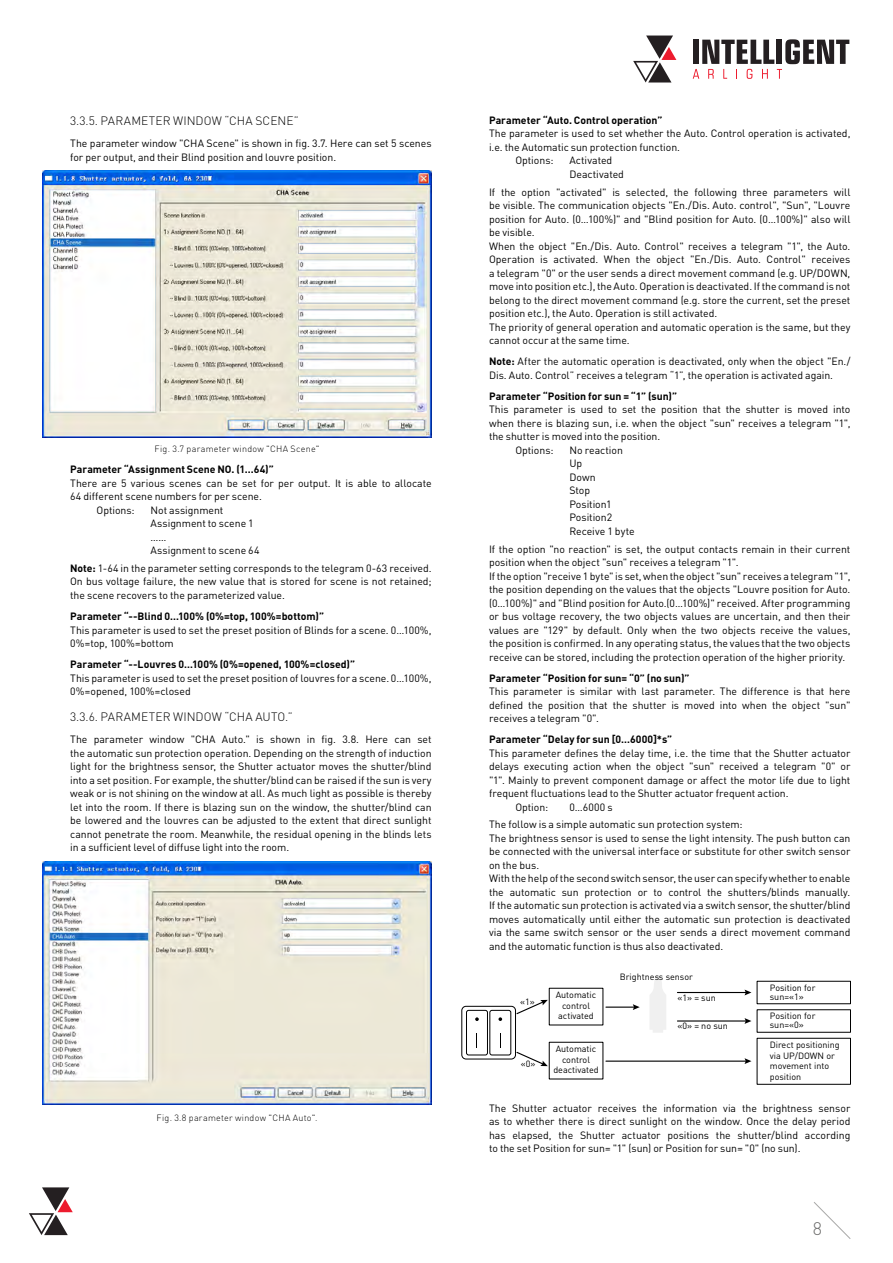
<style>
.page{position:relative;width:893px;height:1263px;background:#fff}
.page>*{position:absolute;margin:0;border:0;box-sizing:border-box;transform-origin:0 0}
.t1{font:300 18px "DIN Pro";color:#6b6b6a}
.t2{font:300 12px "DIN Pro";letter-spacing:.005em;color:#000}
.t3{font:10.5px/13.5px "DIN Pro";color:#000}
.t4{font:700 10.5px "DIN Pro";letter-spacing:-.005em;color:#000}
.t5{font:9px/10.8px "DIN Pro";color:#000;text-align:center}
.t6{font:300 9px "DIN Pro";letter-spacing:.03em;color:#000}
.s1{font-weight:700}
</style>
<div class="page">
<svg style="left:814px;top:1202px;width:37px;height:37px"></svg>
<svg style="left:693px;top:39px;width:156px;height:40px"></svg>
<svg style="left:633px;top:36px;width:43px;height:47px"></svg>
<svg style="left:29px;top:1187px;width:44px;height:48px"></svg>
<img style="left:43px;top:170px;width:389px;height:267px">
<img style="left:43px;top:861px;width:389px;height:243px">
<svg style="left:650px;top:975px;width:16px;height:58px"></svg>
<div style="left:757px;top:1038px;width:94px;height:47px;border:1px solid #000"></div>
<div style="left:461px;top:1006px;width:55px;height:53px;border:1px solid #000;border-radius:4px"></div>
<div style="left:757px;top:1009px;width:94px;height:24px;border:1px solid #000"></div>
<hr style="left:677px;top:1020px;width:70px;height:1px;background:#000">
<svg style="left:744px;top:1018px;width:7px;height:6px"></svg>
<hr style="left:677px;top:992px;width:70px;height:1px;background:#000">
<svg style="left:744px;top:989px;width:7px;height:6px"></svg>
<hr style="left:606px;top:1006px;width:29px;height:2px;background:#000">
<svg style="left:633px;top:1004px;width:7px;height:6px"></svg>
<svg style="left:515px;top:1000px;width:33px;height:15px"></svg>
<svg style="left:515px;top:1051px;width:33px;height:15px"></svg>
<hr style="left:606px;top:1060px;width:141px;height:2px;background:#000">
<svg style="left:744px;top:1058px;width:7px;height:6px"></svg>
<div style="left:489px;top:1010px;width:22px;height:45px;border:1px solid #000;border-radius:2px"></div>
<div style="left:466px;top:1010px;width:22px;height:45px;border:1px solid #000;border-radius:2px"></div>
<svg style="left:475px;top:1017px;width:4px;height:4px"></svg>
<svg style="left:500px;top:1033px;width:1px;height:14px"></svg>
<svg style="left:498px;top:1017px;width:4px;height:4px"></svg>
<p class="t2" style="left:70px;top:113px;width:230px">3.3.5. PARAMETER WINDOW “CHA SCENE”</p>
<p class="t3" style="left:70px;top:136px;width:363px">The parameter window "CHA Scene" is shown in fig. 3.7. Here can set 5 scenes for per output, and their Blind position and louvre position.</p>
<p class="t6" style="left:155px;top:443px;width:166px">Fig. 3.7 parameter window "CHA Scene"</p>
<p class="t4" style="left:70px;top:462px;width:205px">Parameter “Assignment Scene NO. (1...64)”</p>
<p class="t3" style="left:70px;top:476px;width:363px">There are 5 various scenes can be set for per output. It is able to allocate</p>
<p class="t3" style="left:70px;top:489px;width:193px">64 different scene numbers for per scene.</p>
<p class="t3" style="left:97px;top:503px;width:40px">Options:</p>
<p class="t3" style="left:151px;top:503px;width:111px">Not assignment<br>Assignment to scene 1 ……<br>Assignment to scene 64</p>
<p class="t3" style="left:70px;top:561px;width:363px;text-align:justify"><span class="s1">Note:</span> 1-64 in the parameter setting corresponds to the telegram 0-63 received.<br>On bus voltage failure, the new value that is stored for scene is not retained; the scene recovers to the parameterized value.</p>
<p class="t4" style="left:70px;top:609px;width:255px">Parameter “--Blind 0…100% (0%=top, 100%=bottom)”</p>
<p class="t3" style="left:70px;top:622px;width:363px">This parameter is used to set the preset position of Blinds for a scene. 0…100%,<br>0%=top, 100%=bottom</p>
<p class="t4" style="left:70px;top:657px;width:286px">Parameter “--Louvres 0…100% (0%=opened, 100%=closed)”</p>
<p class="t3" style="left:70px;top:670px;width:363px">This parameter is used to set the preset position of louvres for a scene. 0…100%,<br>0%=opened, 100%=closed</p>
<p class="t2" style="left:70px;top:709px;width:224px">3.3.6. PARAMETER WINDOW “CHA AUTO.”</p>
<p class="t3" style="left:70px;top:732px;width:363px;text-align:justify">The parameter window "CHA Auto." is shown in fig. 3.8. Here can set the automatic sun protection operation. Depending on the strength of induction light for the brightness sensor, the Shutter actuator moves the shutter/blind into a set position. For example, the shutter/blind can be raised if the sun is very weak or is not shining on the window at all. As much light as possible is thereby let into the room. If there is blazing sun on the window, the shutter/blind can be lowered and the louvres can be adjusted to the extent that direct sunlight cannot penetrate the room. Meanwhile, the residual opening in the blinds lets in a sufficient level of diffuse light into the room.</p>
<p class="t6" style="left:157px;top:1112px;width:163px">Fig. 3.8 parameter window "CHA Auto".</p>
<p class="t4" style="left:489px;top:113px;width:175px">Parameter “Auto. Control operation”</p>
<p class="t3" style="left:489px;top:126px;width:363px">The parameter is used to set whether the Auto. Control operation is activated,</p>
<p class="t3" style="left:489px;top:140px;width:193px">i.e. the Automatic sun protection function.</p>
<p class="t3" style="left:515px;top:153px;width:40px">Options:</p>
<p class="t3" style="left:569px;top:153px;width:56px">Activated<br>Deactivated</p>
<p class="t3" style="left:489px;top:185px;width:363px">If the option "activated" is selected, the following three parameters will be visible. The communication objects "En./Dis. Auto. control", "Sun", "Louvre position for Auto. (0…100%)" and "Blind position for Auto. (0…100%)" also will be visible.<br>When the object "En./Dis. Auto. Control" receives a telegram "1", the Auto.<br>Operation is activated. When the object "En./Dis. Auto. Control" receives a telegram "0" or the user sends a direct movement command (e.g. UP/DOWN, move into position etc.), the Auto. Operation is deactivated. If the command is not belong to the direct movement command (e.g. store the current, set the preset position etc.), the Auto. Operation is still activated.<br>The priority of general operation and automatic operation is the same, but they cannot occur at the same time.</p>
<p class="t3" style="left:489px;top:354px;width:363px"><span class="s1">Note:</span> After the automatic operation is deactivated, only when the object "En./<br>Dis. Auto. Control” receives a telegram “1”, the operation is activated again.</p>
<p class="t4" style="left:489px;top:389px;width:190px">Parameter “Position for sun = “1” (sun)”</p>
<p class="t3" style="left:489px;top:402px;width:363px">This parameter is used to set the position that the shutter is moved into</p>
<p class="t3" style="left:489px;top:416px;width:363px">when there is blazing sun, i.e. when the object "sun" receives a telegram "1",</p>
<p class="t3" style="left:489px;top:429px;width:173px">the shutter is moved into the position.</p>
<p class="t3" style="left:515px;top:443px;width:40px">Options:</p>
<p class="t3" style="left:569px;top:443px;width:67px">No reaction<br>Up<br>Down<br>Stop<br>Position1<br>Position2<br>Receive 1 byte</p>
<p class="t3" style="left:489px;top:542px;width:363px">If the option "no reaction" is set, the output contacts remain in their current position when the object "sun" receives a telegram "1".<br>If the option "receive 1 byte" is set, when the object "sun" receives a telegram "1", the position depending on the values that the objects "Louvre position for Auto. (0…100%)" and "Blind position for Auto.(0…100%)" received. After programming or bus voltage recovery, the two objects values are uncertain, and then their values are "129" by default. Only when the two objects receive the values, the position is confirmed. In any operating status, the values that the two objects receive can be stored, including the protection operation of the higher priority.</p>
<p class="t4" style="left:489px;top:671px;width:202px">Parameter “Position for sun= “0” (no sun)”</p>
<p class="t3" style="left:489px;top:684px;width:363px;text-align:justify">This parameter is similar with last parameter. The difference is that here defined the position that the shutter is moved into when the object "sun" receives a telegram "0".</p>
<p class="t4" style="left:489px;top:732px;width:185px">Parameter “Delay for sun [0…6000]*s”</p>
<p class="t3" style="left:489px;top:746px;width:363px">This parameter defines the delay time, i.e. the time that the Shutter actuator</p>
<p class="t3" style="left:489px;top:759px;width:363px">delays executing action when the object "sun" received a telegram "0" or</p>
<p class="t3" style="left:489px;top:773px;width:363px">"1". Mainly to prevent component damage or affect the motor life due to light</p>
<p class="t3" style="left:489px;top:786px;width:301px">frequent fluctuations lead to the Shutter actuator frequent action.</p>
<p class="t3" style="left:515px;top:800px;width:34px">Option:</p>
<p class="t3" style="left:489px;top:797px;width:255px;line-height:17.7px;text-indent:80px">0…6000 s<br>The follow is a simple automatic sun protection system:</p>
<p class="t3" style="left:489px;top:831px;width:363px">The brightness sensor is used to sense the light intensity. The push button can be connected with the universal interface or substitute for other switch sensor on the bus.<br>With the help of the second switch sensor, the user can specify whether to enable the automatic sun protection or to control the shutters/blinds manually.<br>If the automatic sun protection is activated via a switch sensor, the shutter/blind moves automatically until either the automatic sun protection is deactivated via the same switch sensor or the user sends a direct movement command and the automatic function is thus also deactivated.</p>
<p class="t5" style="left:520px;top:996px;width:16px">«1»</p>
<p class="t5" style="left:521px;top:1058px;width:16px">«0»</p>
<p class="t5" style="left:620px;top:971px;width:75px">Brightness sensor</p>
<p class="t5" style="left:770px;top:981px;width:47px">Position for</p>
<p class="t5" style="left:556px;top:989px;width:42px">Automatic</p>
<p class="t5" style="left:770px;top:990px;width:35px">sun=«1»</p>
<p class="t5" style="left:558px;top:1000px;width:37px">control activated</p>
<p class="t5" style="left:553px;top:1043px;width:47px">Automatic control deactivated</p>
<p class="t5" style="left:677px;top:991px;width:40px">«1» = sun</p>
<p class="t5" style="left:770px;top:1011px;width:47px;line-height:9px;text-align:left">Position for sun=«0»</p>
<p class="t5" style="left:677px;top:1020px;width:52px">«0» = no sun</p>
<p class="t5" style="left:770px;top:1039px;width:71px;text-align:left">Direct positioning via UP/DOWN or movement into position</p>
<p class="t3" style="left:489px;top:1101px;width:363px;text-align:justify">The Shutter actuator receives the information via the brightness sensor as to whether there is direct sunlight on the window. Once the delay period has elapsed, the Shutter actuator positions the shutter/blind according to the set Position for sun= "1" (sun) or Position for sun= "0" (no sun).</p>
<h1 class="t1" style="left:813px;top:1216px;width:11px">8</h1>
</div>
